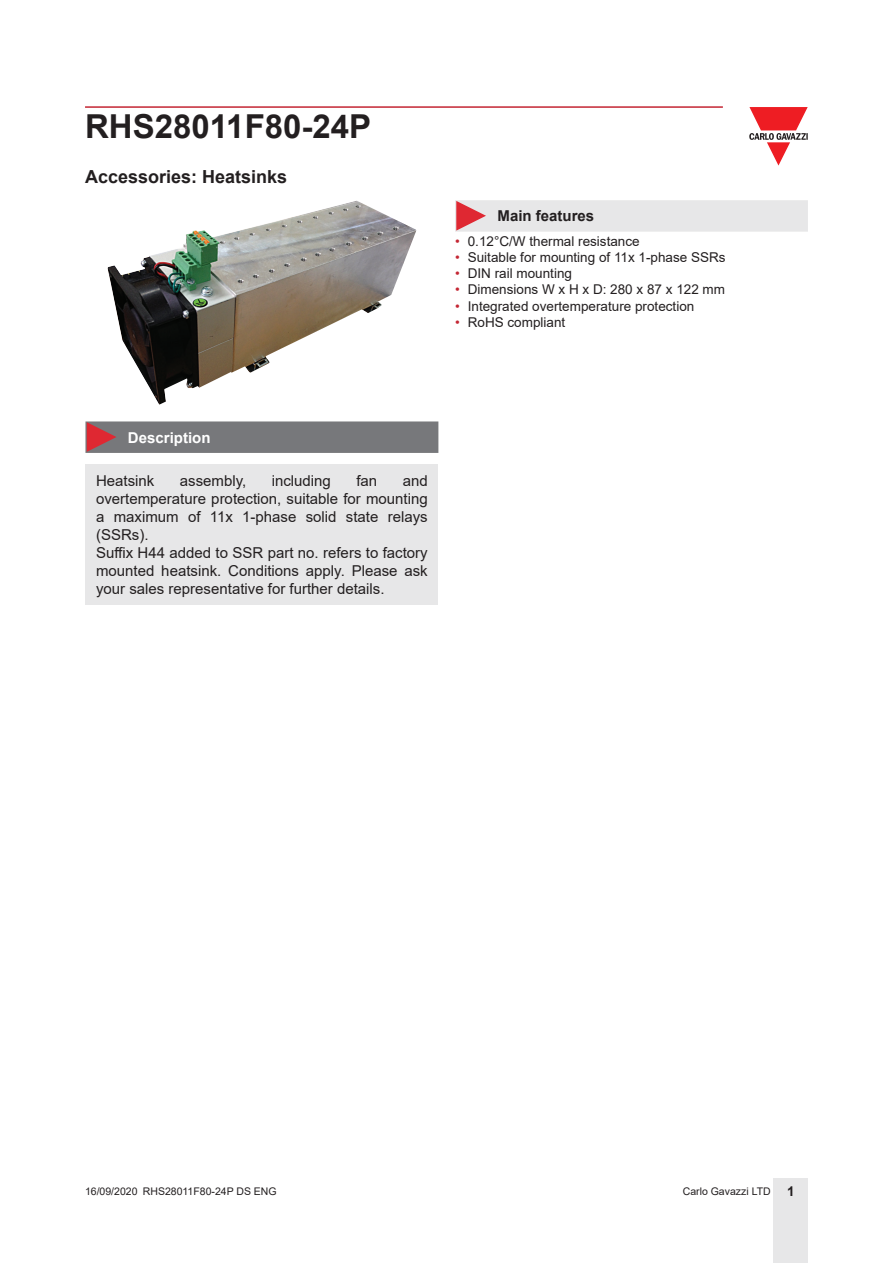
<style>
.page{position:relative;width:893px;height:1263px;background:#fff}
.page>*{position:absolute;margin:0;border:0;box-sizing:border-box;transform-origin:0 0}
.t1{font:700 33px "Arial";color:#231f20}
.Titolo02{font:700 18px "Arial";color:#231f20}
.Testo{font:15px/18px "Arial";color:#231f20;text-align:justify}
.Titolo03{font:700 15px "Arial";color:#231f20}
.Titolo04{font:700 15px "Arial";color:#fff}
.t2{font:13.5px "Arial";color:#231f20}
.t3{font:10.5px "Arial";color:#231f20}
.s1{color:#c42633}
.s2{font-weight:700;font-size:13.5px}
</style>
<div class="page">
<hr style="left:85px;top:106px;width:638px;height:2px;background:#c42633">
<div style="left:774px;top:1178px;width:34px;height:85px;background:#e7e7e8"></div>
<svg style="left:749px;top:107px;width:59px;height:59px"></svg>
<div style="left:85px;top:465px;width:353px;height:140px;background:#e7e7e8"></div>
<img style="left:107px;top:201px;width:309px;height:203px">
<svg style="left:85px;top:421px;width:353px;height:32px;background:#7d777a"></svg>
<div style="left:455px;top:200px;width:353px;height:32px;background:#e7e7e8"></div>
<h1 class="t1" style="left:85px;top:103px;width:288px">RHS28011F80-24P</h1>
<p class="Titolo02" style="left:85px;top:164px;width:204px">Accessories: Heatsinks</p>
<p class="Titolo03" style="left:497px;top:206px;width:98px">Main features</p>
<p class="t2" style="left:455px;top:232px;width:186px"><span class="s1">•</span> 0.12°C/W thermal resistance</p>
<p class="t2" style="left:455px;top:248px;width:272px"><span class="s1">•</span> Suitable for mounting of 11x 1-phase SSRs</p>
<p class="t2" style="left:455px;top:264px;width:119px"><span class="s1">•</span> DIN rail mounting</p>
<p class="t2" style="left:455px;top:280px;width:272px"><span class="s1">•</span> Dimensions W x H x D: 280 x 87 x 122 mm</p>
<p class="t2" style="left:455px;top:296px;width:241px"><span class="s1">•</span> Integrated overtemperature protection</p>
<p class="t2" style="left:455px;top:313px;width:112px"><span class="s1">•</span> RoHS compliant</p>
<p class="Titolo04" style="left:128px;top:427px;width:84px">Description</p>
<p class="Testo" style="left:96px;top:472px;width:60px">Heatsink</p>
<p class="Testo" style="left:180px;top:472px;width:68px">assembly,</p>
<p class="Testo" style="left:272px;top:472px;width:61px">including</p>
<p class="Testo" style="left:356px;top:472px;width:22px">fan</p>
<p class="Testo" style="left:96px;top:472px;width:333px;text-indent:307px">and overtemperature protection, suitable for mounting a maximum of 11x 1-phase solid state relays (SSRs).</p>
<p class="Testo" style="left:96px;top:544px;width:333px">Suffix H44 added to SSR part no. refers to factory mounted heatsink. Conditions apply. Please ask your sales representative for further details.</p>
<p class="t3" style="left:85px;top:1183px;width:193px">16/09/2020 RHS28011F80-24P DS ENG</p>
<p class="t3" style="left:683px;top:1183px;width:113px">Carlo Gavazzi LTD <span class="s2">1</span></p>
</div>
